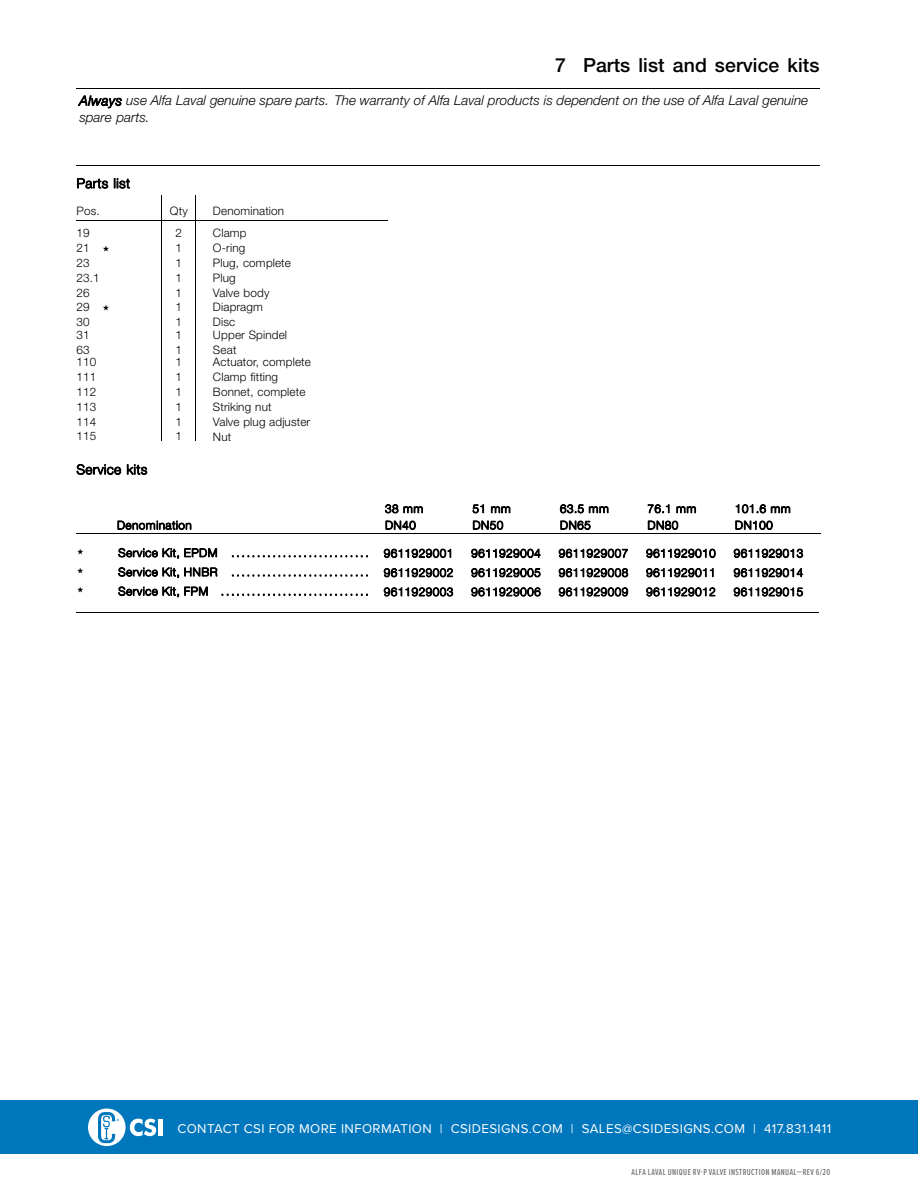
<style>
.page{position:relative;width:918px;height:1188px;background:#fff}
.page>*{position:absolute;margin:0;border:0;box-sizing:border-box;transform-origin:0 0}
.t1{font:500 19.5px "Helvetica Neue";color:#000}
.t2{font:italic 300 13.5px/16.5px "Helvetica Neue";color:#000}
.t3{font:300 13.5px "Helvetica Neue";letter-spacing:.025em;color:#000}
.t4{font:13.2px "Proxima Nova";letter-spacing:.03em;color:#fff}
.t5{font:300 11.7px/16.5px "Helvetica Neue";letter-spacing:.035em;color:#000}
.t6{font:300 11.7px "Helvetica Neue";letter-spacing:.015em;color:#000}
.t7{font:300 11.7px "Helvetica Neue";letter-spacing:.01em;color:#000}
.t8{font:500 9px "Proxima Nova Ex Cn";letter-spacing:.045em;color:#6c6d70}
</style>
<div class="page">
<hr style="left:76px;top:88px;width:743px;height:1px;background:#000">
<hr style="left:76px;top:165px;width:743px;height:1px;background:#000">
<hr style="left:76px;top:220px;width:312px;height:1px;background:#000">
<hr style="left:162px;top:196px;width:1px;height:46px;background:#000">
<hr style="left:196px;top:196px;width:1px;height:46px;background:#000">
<svg style="left:162px;top:221px;width:1px;height:21px"></svg>
<svg style="left:196px;top:221px;width:1px;height:21px"></svg>
<hr style="left:76px;top:534px;width:744px;height:1px;background:#000">
<hr style="left:76px;top:612px;width:743px;height:1px;background:#000">
<div style="left:0;top:1100px;width:918px;height:54px;background:#0077bd"></div>
<svg style="left:88px;top:1109px;width:68px;height:37px"></svg>
<hr style="left:158px;top:1119px;width:4px;height:17px;background:#fff">
<p class="t1" style="left:555px;top:54px;width:266px">7 Parts list and service kits</p>
<p class="t2" style="left:79px;top:92px;width:730px">Always use Alfa Laval genuine spare parts. The warranty of Alfa Laval products is dependent on the use of Alfa Laval genuine spare parts.</p>
<p class="t3" style="left:76px;top:175px;width:55px">Parts list</p>
<p class="t5" style="left:76px;top:202px;width:25px">Pos.</p>
<p class="t5" style="left:170px;top:202px;width:19px">Qty</p>
<p class="t6" style="left:213px;top:203px;width:73px">Denomination</p>
<p class="t5" style="left:76px;top:224px;width:15px">19</p>
<p class="t5" style="left:175px;top:224px;width:8px">2</p>
<p class="t5" style="left:213px;top:225px;width:35px">Clamp</p>
<p class="t5" style="left:76px;top:239px;width:15px">21</p>
<p class="t5" style="left:176px;top:239px;width:8px">1</p>
<p class="t5" style="left:213px;top:240px;width:34px">O-ring</p>
<p class="t5" style="left:76px;top:254px;width:15px">23</p>
<p class="t5" style="left:175px;top:254px;width:8px">1</p>
<p class="t6" style="left:213px;top:256px;width:80px">Plug, complete</p>
<p class="t5" style="left:76px;top:269px;width:25px">23.1</p>
<p class="t5" style="left:176px;top:269px;width:8px">1</p>
<p class="t5" style="left:213px;top:269px;width:24px">Plug</p>
<p class="t5" style="left:76px;top:284px;width:15px">26</p>
<p class="t5" style="left:175px;top:284px;width:8px">1</p>
<p class="t6" style="left:213px;top:286px;width:58px">Valve body</p>
<p class="t5" style="left:76px;top:299px;width:15px">29</p>
<p class="t5" style="left:176px;top:299px;width:8px">1</p>
<p class="t6" style="left:213px;top:300px;width:52px">Diapragm</p>
<p class="t5" style="left:76px;top:314px;width:15px">30</p>
<p class="t5" style="left:175px;top:314px;width:8px">1</p>
<p class="t5" style="left:213px;top:314px;width:24px">Disc</p>
<p class="t5" style="left:76px;top:326px;width:15px">31</p>
<p class="t5" style="left:175px;top:326px;width:8px">1</p>
<p class="t6" style="left:213px;top:328px;width:76px">Upper Spindel</p>
<p class="t5" style="left:76px;top:341px;width:15px">63</p>
<p class="t5" style="left:175px;top:341px;width:8px">1</p>
<p class="t5" style="left:213px;top:341px;width:25px">Seat</p>
<p class="t5" style="left:76px;top:354px;width:21px">110</p>
<p class="t5" style="left:175px;top:353px;width:8px">1</p>
<p class="t6" style="left:213px;top:355px;width:99px">Actuator, complete</p>
<p class="t5" style="left:76px;top:368px;width:21px">111</p>
<p class="t5" style="left:175px;top:368px;width:8px">1</p>
<p class="t6" style="left:213px;top:370px;width:67px">Clamp fitting</p>
<p class="t5" style="left:76px;top:383px;width:21px">112</p>
<p class="t5" style="left:176px;top:383px;width:8px">1</p>
<p class="t6" style="left:213px;top:385px;width:94px">Bonnet, complete</p>
<p class="t5" style="left:76px;top:398px;width:21px">113</p>
<p class="t5" style="left:175px;top:398px;width:8px">1</p>
<p class="t6" style="left:213px;top:400px;width:60px">Striking nut</p>
<p class="t5" style="left:76px;top:413px;width:21px">114</p>
<p class="t5" style="left:175px;top:413px;width:8px">1</p>
<p class="t7" style="left:213px;top:414px;width:99px">Valve plug adjuster</p>
<p class="t5" style="left:76px;top:428px;width:21px">115</p>
<p class="t5" style="left:175px;top:428px;width:8px">1</p>
<p class="t5" style="left:213px;top:428px;width:20px">Nut</p>
<p class="t3" style="left:76px;top:461px;width:72px">Service kits</p>
<p class="t5" style="left:117px;top:517px;width:76px">Denomination</p>
<p class="t5" style="left:385px;top:500px;width:40px">38 mm<br>DN40</p>
<p class="t5" style="left:472px;top:500px;width:40px">51 mm<br>DN50</p>
<p class="t5" style="left:560px;top:500px;width:50px">63.5 mm<br>DN65</p>
<p class="t5" style="left:647px;top:500px;width:50px">76.1 mm<br>DN80</p>
<p class="t5" style="left:735px;top:500px;width:57px">101.6 mm<br>DN100</p>
<p class="t5" style="left:118px;top:544px;width:252px">Service Kit, EPDM ...........................</p>
<p class="t5" style="left:384px;top:545px;width:71px">9611929001</p>
<p class="t5" style="left:471px;top:545px;width:71px">9611929004</p>
<p class="t5" style="left:559px;top:545px;width:71px">9611929007</p>
<p class="t5" style="left:646px;top:545px;width:71px">9611929010</p>
<p class="t5" style="left:734px;top:545px;width:71px">9611929013</p>
<p class="t5" style="left:118px;top:564px;width:252px">Service Kit, HNBR ...........................</p>
<p class="t5" style="left:384px;top:564px;width:71px">9611929002</p>
<p class="t5" style="left:471px;top:564px;width:71px">9611929005</p>
<p class="t5" style="left:559px;top:564px;width:71px">9611929008</p>
<p class="t5" style="left:646px;top:564px;width:71px">9611929011</p>
<p class="t5" style="left:734px;top:564px;width:71px">9611929014</p>
<p class="t5" style="left:118px;top:583px;width:252px">Service Kit, FPM .............................</p>
<p class="t5" style="left:384px;top:583px;width:71px">9611929003</p>
<p class="t5" style="left:471px;top:583px;width:71px">9611929006</p>
<p class="t5" style="left:559px;top:583px;width:71px">9611929009</p>
<p class="t5" style="left:646px;top:583px;width:71px">9611929012</p>
<p class="t5" style="left:734px;top:583px;width:71px">9611929015</p>
<p class="t4" style="left:177px;top:1119px;width:655px">CONTACT CSI FOR MORE INFORMATION | CSIDESIGNS.COM | SALES@CSIDESIGNS.COM | 417.831.1411</p>
<p class="t8" style="left:632px;top:1165px;width:200px">ALFA LAVAL UNIQUE RV-P VALVE INSTRUCTION MANUAL—REV 6/20</p>
</div>
